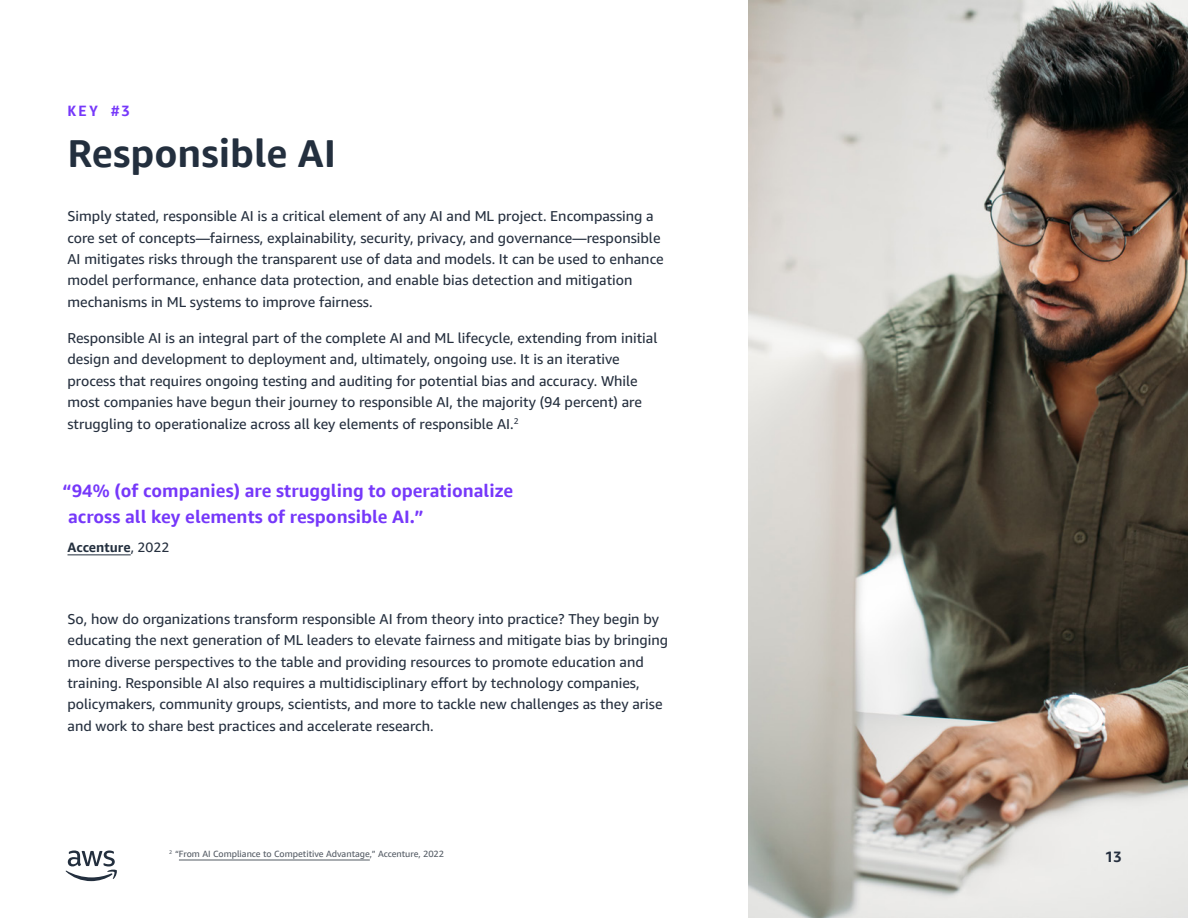
<style>
.page{position:relative;width:1188px;height:918px;background:#fff}
.page>*{position:absolute;margin:0;border:0;box-sizing:border-box;transform-origin:0 0}
.Headline{font:700 39px "Amazon Ember Display";color:#232f3e}
.t1{font:700 18px/25.5px "Amazon Ember Display";color:#7638fa}
.Small_Eyebrow{font:700 15px "Amazon Ember Mono";color:#7638fa}
.t2{font:700 15px "Amazon Ember";color:#252f3e}
.Body{font:14.25px/21.3px "Amazon Ember";color:#252f3e}
.Quote_Attribution{font:700 13.5px "Amazon Ember";color:#232f3e}
.Reference_Links{font:9px "Amazon Ember";color:#545b64}
.s1{font-weight:400;color:#252f3e}
</style>
<div class="page">
<img style="left:748px;top:0;width:440px;height:918px">
<hr style="left:68px;top:555px;width:63px;height:1px;background:#232f3e">
<hr style="left:179px;top:860px;width:191px;height:1px;background:#545b64">
<svg style="left:65px;top:851px;width:52px;height:30px"></svg>
<p class="Small_Eyebrow" style="left:68px;top:101px;width:64px">KEY #3</p>
<p class="Headline" style="left:68px;top:129px;width:270px">Responsible AI</p>
<p class="Body" style="left:68px;top:206px;width:598px">Simply stated, responsible AI is a critical element of any AI and ML project. Encompassing a core set of concepts—fairness, explainability, security, privacy, and governance—responsible AI mitigates risks through the transparent use of data and models. It can be used to enhance model performance, enhance data protection, and enable bias detection and mitigation mechanisms in ML systems to improve fairness.</p>
<p class="Body" style="left:68px;top:327px;width:591px">Responsible AI is an integral part of the complete AI and ML lifecycle, extending from initial design and development to deployment and, ultimately, ongoing use. It is an iterative process that requires ongoing testing and auditing for potential bias and accuracy. While most companies have begun their journey to responsible AI, the majority (94 percent) are struggling to operationalize across all key elements of responsible AI.<sup>2</sup></p>
<p class="t1" style="left:63px;top:479px;width:452px">“94% (of companies) are struggling to operationalize across all key elements of responsible AI.”</p>
<p class="Quote_Attribution" style="left:68px;top:539px;width:103px">Accenture<span class="s1">, 2022</span></p>
<p class="Body" style="left:68px;top:608px;width:602px">So, how do organizations transform responsible AI from theory into practice? They begin by educating the next generation of ML leaders to elevate fairness and mitigate bias by bringing more diverse perspectives to the table and providing resources to promote education and training. Responsible AI also requires a multidisciplinary effort by technology companies, policymakers, community groups, scientists, and more to tackle new challenges as they arise and work to share best practices and accelerate research.</p>
<p class="Reference_Links" style="left:169px;top:848px;width:277px"><sup>2</sup> “From AI Compliance to Competitive Advantage,” Accenture, 2022</p>
<p class="t2" style="left:1105px;top:847px;width:19px">13</p>
</div>
